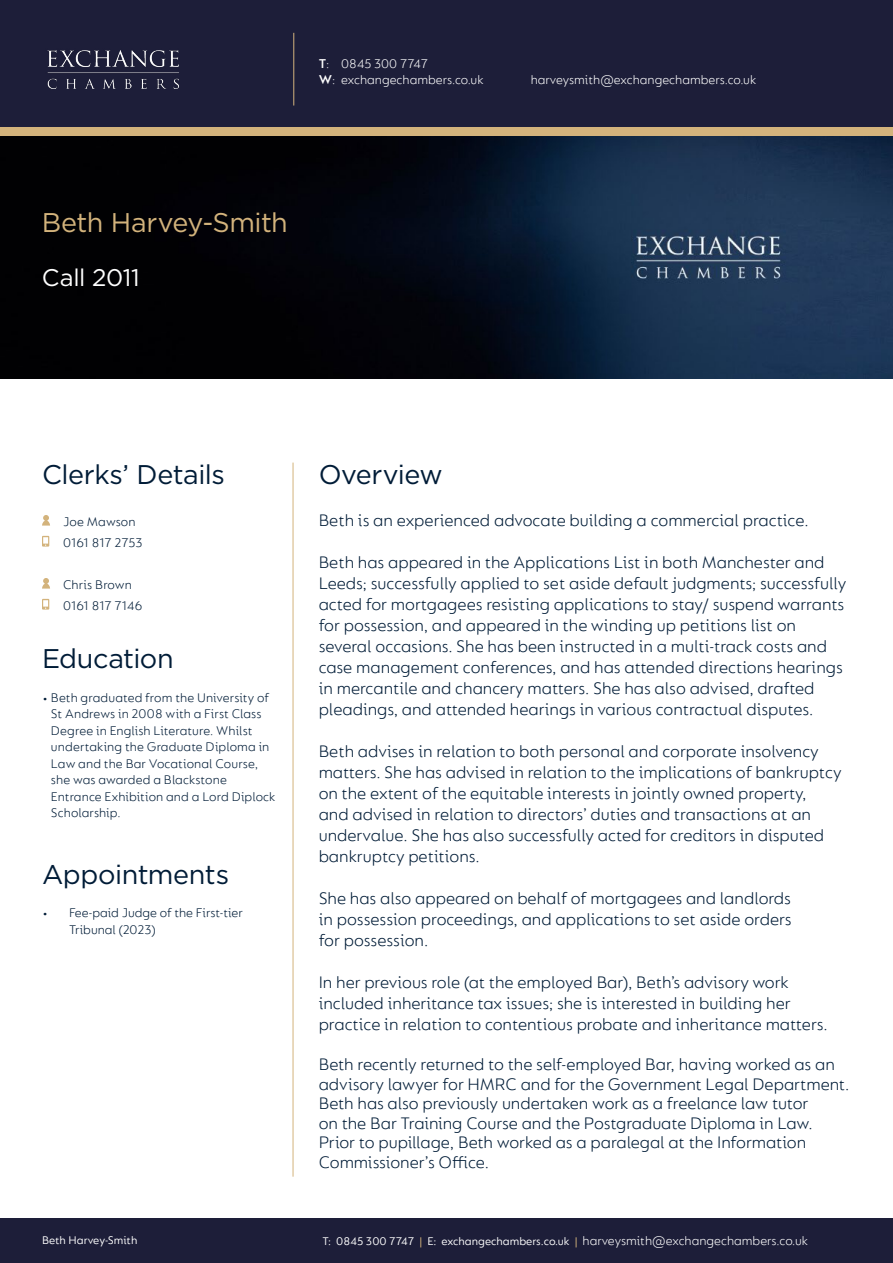
<style>
.page{position:relative;width:893px;height:1263px;background:#fff}
.page>*{position:absolute;margin:0;border:0;box-sizing:border-box;transform-origin:0 0}
.t1{font:27px "Gotham";letter-spacing:-.015em;color:#001c37}
.t2{font:27px "Gotham";letter-spacing:-.02em;color:#d3b37c}
.t3{font:24px "Gotham";letter-spacing:-.015em;color:#fff}
.t4{font:300 18px/21px "FS Lucas";color:#001c37}
.t5{font:300 13.5px/16.5px "FS Lucas";color:#001c37}
.t6{font:300 13.5px/16.2px "FS Lucas";color:#fff}
.t7{font:12px "FS Lucas";color:#fff}
.s1{font-weight:600}
.s2{color:#d3b37c}
</style>
<div class="page">
<div style="left:0;top:64px;width:893px;height:72px;background:#d3b37c"></div>
<div style="left:0;top:0;width:893px;height:127px;background:#1d1e39"></div>
<div style="left:0;top:1219px;width:893px;height:44px;background:#1d1e39"></div>
<img style="left:47px;top:50px;width:132px;height:39px">
<hr style="left:293px;top:33px;width:1px;height:73px;background:#d3b37c">
<hr style="left:293px;top:463px;width:1px;height:714px;background:#d3b37c">
<img style="left:0;top:136px;width:893px;height:242px">
<svg style="left:42px;top:536px;width:7px;height:11px"></svg>
<svg style="left:42px;top:599px;width:7px;height:11px"></svg>
<svg style="left:42px;top:515px;width:8px;height:11px"></svg>
<svg style="left:42px;top:578px;width:8px;height:11px"></svg>
<p class="t6" style="left:319px;top:55px;width:166px"><span class="s1">T</span>: 0845 300 7747<br><span class="s1">W</span>: exchangechambers.co.uk</p>
<p class="t6" style="left:531px;top:71px;width:227px">harveysmith@exchangechambers.co.uk</p>
<h1 class="t2" style="left:42px;top:205px;width:247px">Beth Harvey-Smith</h1>
<h2 class="t3" style="left:42px;top:262px;width:99px">Call 2011</h2>
<h1 class="t1" style="left:42px;top:457px;width:184px">Clerks’ Details</h1>
<p class="t5" style="left:63px;top:510px;width:81px;line-height:21px">Joe Mawson<br>0161 817 2753</p>
<p class="t5" style="left:63px;top:573px;width:81px;line-height:21px">Chris Brown<br>0161 817 7146</p>
<h1 class="t1" style="left:42px;top:641px;width:133px">Education</h1>
<p class="t5" style="left:51px;top:689px;width:226px;text-indent:-9px">• Beth graduated from the University of St Andrews in 2008 with a First Class Degree in English Literature. Whilst undertaking the Graduate Diploma in Law and the Bar Vocational Course, she was awarded a Blackstone Entrance Exhibition and a Lord Diplock Scholarship.</p>
<h1 class="t1" style="left:42px;top:857px;width:189px">Appointments</h1>
<p class="t5" style="left:69px;top:905px;width:175px;text-indent:-27px">• Fee-paid Judge of the First-tier<br>Tribunal (2023)</p>
<h1 class="t1" style="left:319px;top:457px;width:126px">Overview</h1>
<p class="t4" style="left:319px;top:509px;width:492px">Beth is an experienced advocate building a commercial practice.</p>
<p class="t4" style="left:319px;top:551px;width:529px">Beth has appeared in the Applications List in both Manchester and Leeds; successfully applied to set aside default judgments; successfully acted for mortgagees resisting applications to stay/ suspend warrants for possession, and appeared in the winding up petitions list on several occasions. She has been instructed in a multi-track costs and case management conferences, and has attended directions hearings in mercantile and chancery matters. She has also advised, drafted pleadings, and attended hearings in various contractual disputes.</p>
<p class="t4" style="left:319px;top:740px;width:524px">Beth advises in relation to both personal and corporate insolvency matters. She has advised in relation to the implications of bankruptcy on the extent of the equitable interests in jointly owned property,<br>and advised in relation to directors’ duties and transactions at an undervalue. She has also successfully acted for creditors in disputed bankruptcy petitions.</p>
<p class="t4" style="left:319px;top:887px;width:475px;text-align:justify">She has also appeared on behalf of mortgagees and landlords in possession proceedings, and applications to set aside orders for possession.</p>
<p class="t4" style="left:319px;top:971px;width:510px">In her previous role (at the employed Bar), Beth’s advisory work included inheritance tax issues; she is interested in building her practice in relation to contentious probate and inheritance matters.</p>
<p class="t4" style="left:319px;top:1054px;width:532px;line-height:19.5px">Beth recently returned to the self-employed Bar, having worked as an advisory lawyer for HMRC and for the Government Legal Department.<br>Beth has also previously undertaken work as a freelance law tutor<br>on the Bar Training Course and the Postgraduate Diploma in Law.<br>Prior to pupillage, Beth worked as a paralegal at the Information Commissioner’s Office.</p>
<p class="t6" style="left:583px;top:1233px;width:227px">harveysmith@exchangechambers.co.uk</p>
<p class="t7" style="left:42px;top:1233px;width:97px">Beth Harvey-Smith</p>
<p class="t7" style="left:323px;top:1235px;width:256px">T: 0845 300 7747 <span class="s2">|</span> E: exchangechambers.co.uk <span class="s2">|</span></p>
</div>
